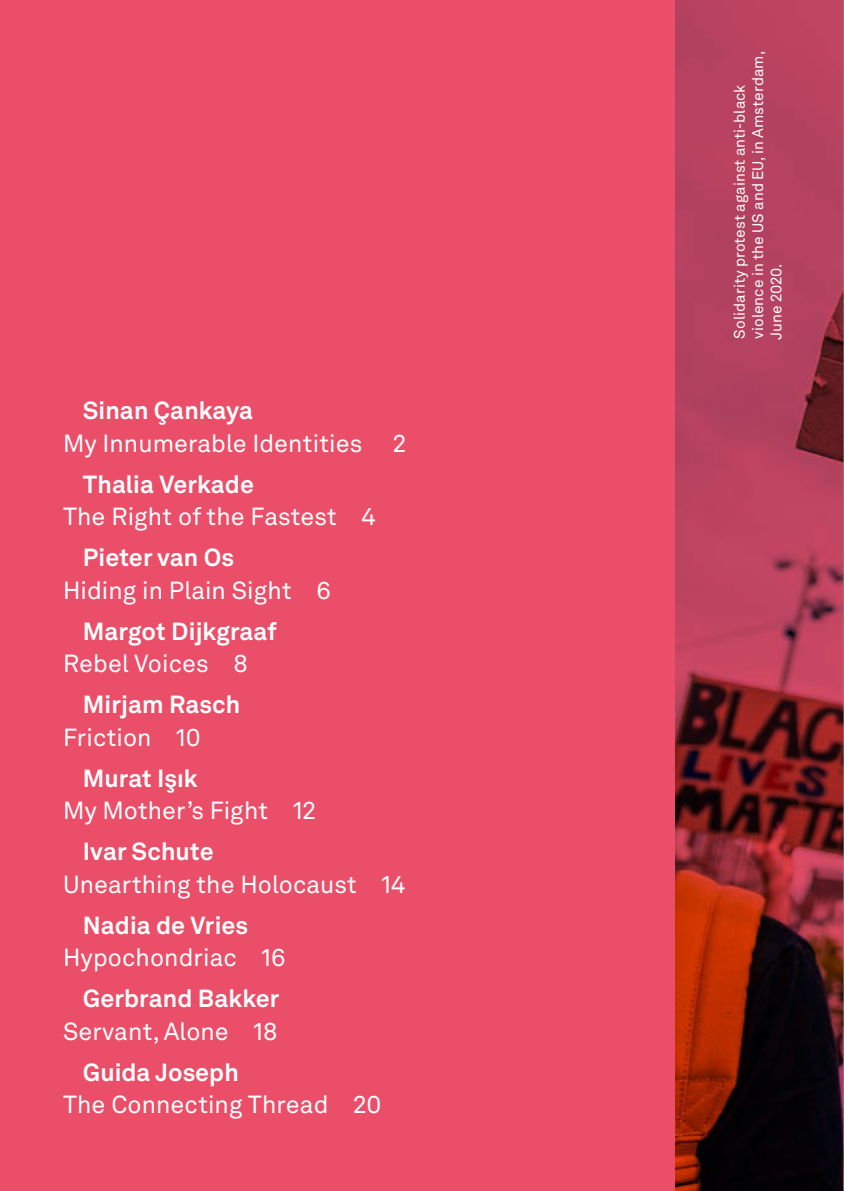
<style>
.page{position:relative;width:844px;height:1191px;background:#fff}
.page>*{position:absolute;margin:0;border:0;box-sizing:border-box;transform-origin:0 0}
.t1{font:24.5px "Akkurat LL";letter-spacing:.005em;color:#fff}
.t2{font:700 24.5px "Akkurat LL";letter-spacing:.005em;color:#fff}
.t3{font:15.05px/18.4px "Akkurat LL";color:#fff}
</style>
<div class="page">
<div style="left:0;top:0;width:843px;height:1191px;background:#ea4e68"></div>
<img style="left:675px;top:0;width:168px;height:1191px">
<hr style="left:843px;top:0;width:1px;height:1191px;background:#958b87">
<p class="t2" style="left:83px;top:391px;width:172px">Sinan Çankaya</p>
<p class="t1" style="left:63px;top:425px;width:344px">My Innumerable Identities 2</p>
<p class="t2" style="left:83px;top:465px;width:172px">Thalia Verkade</p>
<p class="t1" style="left:63px;top:498px;width:314px">The Right of the Fastest 4</p>
<p class="t2" style="left:83px;top:538px;width:152px">Pieter van Os</p>
<p class="t1" style="left:63px;top:572px;width:269px">Hiding in Plain Sight 6</p>
<p class="t2" style="left:83px;top:612px;width:195px">Margot Dijkgraaf</p>
<p class="t1" style="left:63px;top:645px;width:186px">Rebel Voices 8</p>
<p class="t2" style="left:83px;top:685px;width:159px">Mirjam Rasch</p>
<p class="t1" style="left:63px;top:719px;width:139px">Friction 10</p>
<p class="t2" style="left:83px;top:759px;width:116px">Murat Işık</p>
<p class="t1" style="left:63px;top:792px;width:254px">My Mother’s Fight 12</p>
<p class="t2" style="left:83px;top:832px;width:132px">Ivar Schute</p>
<p class="t1" style="left:63px;top:866px;width:344px">Unearthing the Holocaust 14</p>
<p class="t2" style="left:83px;top:906px;width:166px">Nadia de Vries</p>
<p class="t1" style="left:63px;top:939px;width:224px">Hypochondriac 16</p>
<p class="t2" style="left:83px;top:979px;width:198px">Gerbrand Bakker</p>
<p class="t1" style="left:63px;top:1013px;width:216px">Servant, Alone 18</p>
<p class="t2" style="left:83px;top:1053px;width:157px">Guida Joseph</p>
<p class="t1" style="left:63px;top:1086px;width:320px">The Connecting Thread 20</p>
<p class="t3" style="left:729px;top:340px;width:290px;rotate:-90deg">Solidarity protest against anti-black violence in the US and EU, in Amsterdam,<br>June 2020.</p>
</div>
